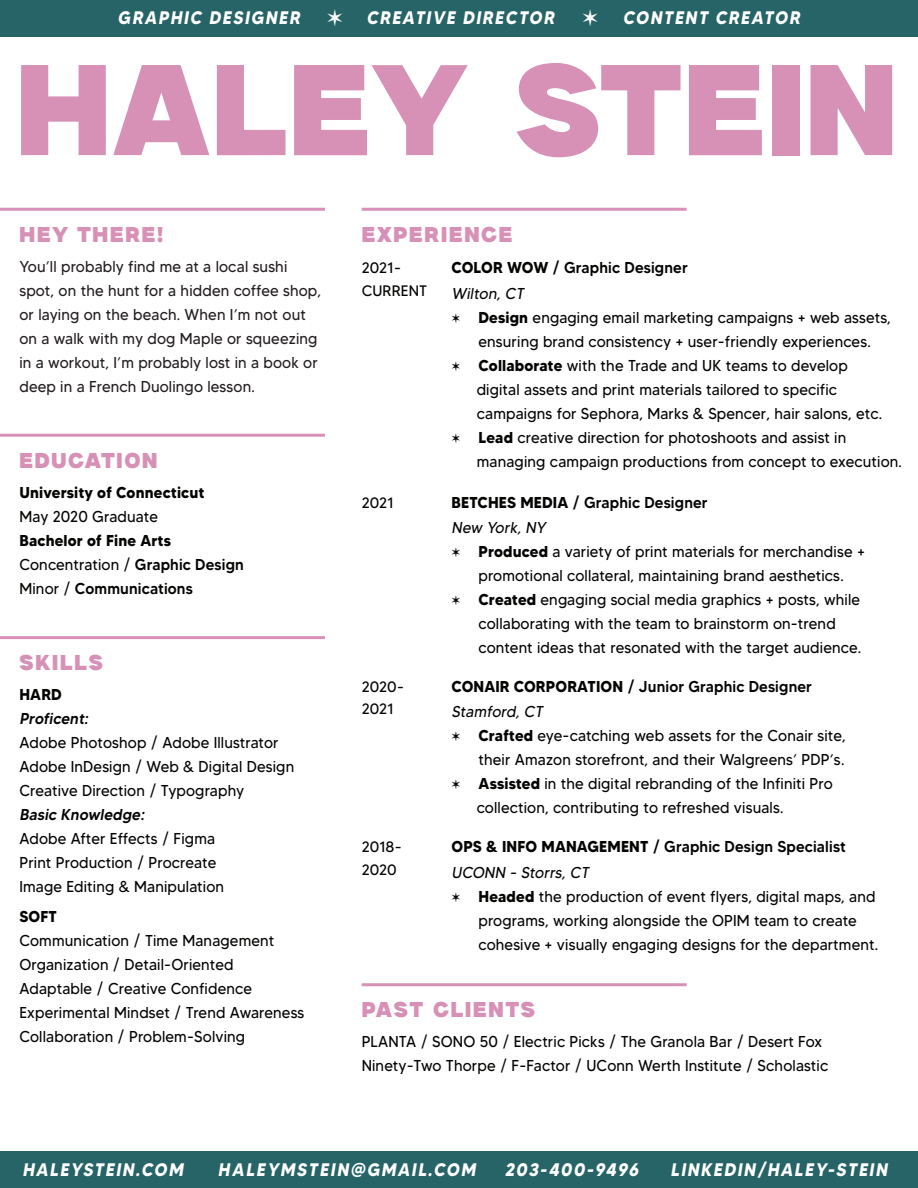
<style>
.page{position:relative;width:918px;height:1188px;background:#fff}
.page>*{position:absolute;margin:0;border:0;box-sizing:border-box;transform-origin:0 0}
.t1{font:128.7px "Milker";letter-spacing:.03em;color:#d891b6;scale:.91 1}
.t2{font:700 27px "Menlo";color:#fff}
.t3{font:21.45px "Milker";letter-spacing:.1em;color:#d891b6;scale:.91 1}
.t4{font:italic 700 18.15px "MADETOMMY";color:#fff;scale:.91 1}
.t5{font:15.75px/24px "MADETOMMY";letter-spacing:.01em;color:#040503;text-align:center;scale:.95 1}
.t6{font:15.75px/24px "MADETOMMY";letter-spacing:.01em;color:#231f20;scale:.95 1}
.t7{font:500 15.75px "MADETOMMY";letter-spacing:.01em;color:#040503;scale:.95 1}
.t8{font:700 15.75px "MADETOMMY";letter-spacing:.01em;color:#040503;scale:.95 1}
.t9{font:italic 15.75px "MADETOMMY";color:#040503;scale:.95 1}
.t10{font:italic 500 15.75px "MADETOMMY";color:#040503;scale:.95 1}
.t11{font:15.15px "MADETOMMY";letter-spacing:.01em;color:#040503}
.t12{font:15px "MADETOMMY";color:#040503}
.s1{font-weight:500}
.s2{font-weight:400}
.s3{font-weight:700}
.s4{font-family:"Menlo"}
</style>
<div class="page">
<hr style="left:0;top:208px;width:325px;height:3px;background:#d891b6">
<hr style="left:0;top:434px;width:325px;height:3px;background:#d891b6">
<hr style="left:0;top:636px;width:325px;height:3px;background:#d891b6">
<div style="left:0;top:1151px;width:918px;height:37px;background:#276467"></div>
<hr style="left:362px;top:983px;width:325px;height:3px;background:#d891b6">
<div style="left:0;top:0;width:918px;height:36px;background:#276467"></div>
<hr style="left:362px;top:208px;width:325px;height:3px;background:#d891b6">
<p class="t4" style="left:118px;top:6px;width:206px">GRAPHIC DESIGNER</p>
<p class="t2" style="left:327px;top:-2px;width:18px">✶</p>
<p class="t4" style="left:366px;top:6px;width:212px">CREATIVE DIRECTOR</p>
<p class="t2" style="left:582px;top:-2px;width:18px">✶</p>
<p class="t4" style="left:623px;top:6px;width:200px">CONTENT CREATOR</p>
<p class="t1" style="left:16px;top:22px;width:969px">HALEY STEIN</p>
<p class="t3" style="left:19px;top:220px;width:160px">HEY THERE!</p>
<p class="t6" style="left:19px;top:254px;width:319px">You’ll probably find me at a local sushi spot, on the hunt for a hidden coffee shop, or laying on the beach. When I’m not out on a walk with my dog Maple or squeezing in a workout, I’m probably lost in a book or deep in a French Duolingo lesson.</p>
<p class="t3" style="left:19px;top:446px;width:153px">EDUCATION</p>
<p class="t8" style="left:19px;top:483px;width:196px">University of Connecticut</p>
<p class="t5" style="left:19px;top:504px;width:147px">May 2020 Graduate</p>
<p class="t8" style="left:19px;top:531px;width:161px">Bachelor of Fine Arts</p>
<p class="t5" style="left:19px;top:552px;width:238px">Concentration / <span class="s1">Graphic Design</span></p>
<p class="t7" style="left:19px;top:579px;width:184px"><span class="s2">Minor /</span> Communications</p>
<p class="t3" style="left:19px;top:648px;width:93px">SKILLS</p>
<p class="t8" style="left:19px;top:685px;width:46px">HARD</p>
<p class="t10" style="left:19px;top:709px;width:77px">Proficent:</p>
<p class="t5" style="left:19px;top:731px;width:274px">Adobe Photoshop / Adobe Illustrator</p>
<p class="t5" style="left:19px;top:755px;width:291px">Adobe InDesign / Web &amp; Digital Design</p>
<p class="t5" style="left:19px;top:779px;width:238px">Creative Direction / Typography</p>
<p class="t10" style="left:19px;top:805px;width:136px">Basic Knowledge:</p>
<p class="t5" style="left:19px;top:827px;width:208px">Adobe After Effects / Figma</p>
<p class="t5" style="left:19px;top:851px;width:209px">Print Production / Procreate</p>
<p class="t5" style="left:19px;top:875px;width:217px">Image Editing &amp; Manipulation</p>
<p class="t8" style="left:19px;top:907px;width:41px">SOFT</p>
<p class="t5" style="left:19px;top:929px;width:270px">Communication / Time Management</p>
<p class="t5" style="left:19px;top:953px;width:227px">Organization / Detail-Oriented</p>
<p class="t5" style="left:19px;top:977px;width:246px">Adaptable / Creative Confidence</p>
<p class="t5" style="left:19px;top:1001px;width:301px">Experimental Mindset / Trend Awareness</p>
<p class="t5" style="left:19px;top:1025px;width:239px">Collaboration / Problem-Solving</p>
<p class="t3" style="left:362px;top:220px;width:167px">EXPERIENCE</p>
<p class="t11" style="left:362px;top:259px;width:41px">2021-</p>
<p class="t11" style="left:362px;top:281px;width:67px">CURRENT</p>
<p class="t7" style="left:452px;top:258px;width:250px"><span class="s3">COLOR WOW</span> / Graphic Designer</p>
<p class="t9" style="left:452px;top:284px;width:81px">Wilton, CT</p>
<p class="t5" style="left:452px;top:305px;width:464px"><span class="s4">✶</span> <span class="s3">Design</span> engaging email marketing campaigns + web assets, ensuring brand consistency + user-friendly experiences.</p>
<p class="t5" style="left:452px;top:353px;width:419px"><span class="s4">✶</span> <span class="s3">Collaborate</span> with the Trade and UK teams to develop</p>
<p class="t5" style="left:477px;top:377px;width:381px">digital assets and print materials tailored to specific</p>
<p class="t5" style="left:477px;top:401px;width:428px">campaigns for Sephora, Marks &amp; Spencer, hair salons, etc.</p>
<p class="t5" style="left:452px;top:425px;width:417px"><span class="s4">✶</span> <span class="s3">Lead</span> creative direction for photoshoots and assist in</p>
<p class="t5" style="left:477px;top:449px;width:449px">managing campaign productions from concept to execution.</p>
<p class="t7" style="left:452px;top:492px;width:271px"><span class="s3">BETCHES MEDIA</span> / Graphic Designer</p>
<p class="t9" style="left:452px;top:518px;width:104px">New York, NY</p>
<p class="t5" style="left:452px;top:540px;width:437px"><span class="s4">✶</span> <span class="s3">Produced</span> a variety of print materials for merchandise + promotional collateral, maintaining brand aesthetics.</p>
<p class="t5" style="left:478px;top:588px;width:404px;text-align:left;text-indent:-27px"><span class="s4">✶</span> <span class="s3">Created</span> engaging social media graphics + posts, while collaborating with the team to brainstorm on-trend content ideas that resonated with the target audience.</p>
<p class="t7" style="left:452px;top:676px;width:381px"><span class="s3">CONAIR CORPORATION</span> / Junior Graphic Designer</p>
<p class="t9" style="left:452px;top:702px;width:101px">Stamford, CT</p>
<p class="t5" style="left:452px;top:724px;width:417px;text-align:right"><span class="s4">✶</span> <span class="s3">Crafted</span> eye-catching web assets for the Conair site, their Amazon storefront, and their Walgreens’ PDP’s.</p>
<p class="t5" style="left:452px;top:772px;width:403px"><span class="s4">✶</span> <span class="s3">Assisted</span> in the digital rebranding of the Infiniti Pro</p>
<p class="t5" style="left:477px;top:796px;width:325px">collection, contributing to refreshed visuals.</p>
<p class="t7" style="left:452px;top:837px;width:416px"><span class="s3">OPS &amp; INFO MANAGEMENT</span> / Graphic Design Specialist</p>
<p class="t9" style="left:452px;top:862px;width:149px">UCONN - Storrs, CT</p>
<p class="t5" style="left:478px;top:884px;width:422px;text-align:left;text-indent:-27px"><span class="s4">✶</span> <span class="s3">Headed</span> the production of event flyers, digital maps, and programs, working alongside the OPIM team to create cohesive + visually engaging designs for the department.</p>
<p class="t12" style="left:362px;top:493px;width:34px">2021</p>
<p class="t12" style="left:362px;top:677px;width:44px">2020-</p>
<p class="t12" style="left:362px;top:700px;width:34px">2021</p>
<p class="t12" style="left:362px;top:838px;width:41px">2018-</p>
<p class="t12" style="left:362px;top:860px;width:37px">2020</p>
<p class="t3" style="left:362px;top:995px;width:192px">PAST CLIENTS</p>
<p class="t5" style="left:362px;top:1030px;width:486px">PLANTA / SONO 50 / Electric Picks / The Granola Bar / Desert Fox</p>
<p class="t5" style="left:362px;top:1054px;width:493px">Ninety-Two Thorpe / F-Factor / UConn Werth Institute / Scholastic</p>
<p class="t4" style="left:22px;top:1158px;width:182px">HALEYSTEIN.COM</p>
<p class="t4" style="left:218px;top:1158px;width:288px">HALEYMSTEIN@GMAIL.COM</p>
<p class="t4" style="left:505px;top:1158px;width:152px">203-400-9496</p>
<p class="t4" style="left:670px;top:1158px;width:244px">LINKEDIN/HALEY-STEIN</p>
</div>
